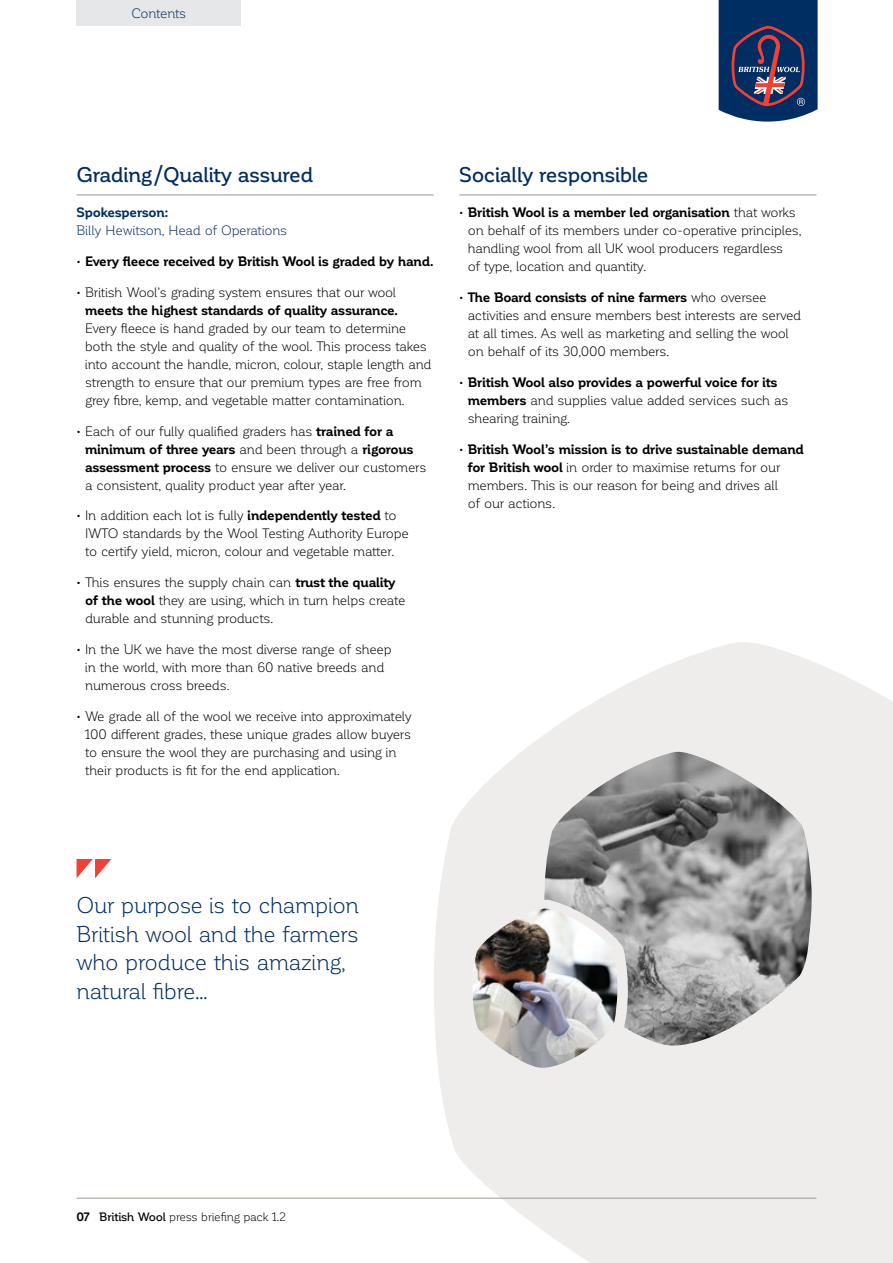
<style>
.page{position:relative;width:893px;height:1263px;background:#fff}
.page>*{position:absolute;margin:0;border:0;box-sizing:border-box;transform-origin:0 0}
.t1{font:22.5px/28.5px "Corporative";letter-spacing:-.025em;color:#002d62}
.t2{font:500 21px "Corporative";letter-spacing:-.02em;color:#002d62}
.t3{font:13.5px/18px "Corporative";letter-spacing:-.025em;color:#000}
.t4{font:700 13.5px "Corporative";letter-spacing:-.02em;color:#000}
.t5{font:13.5px "Corporative";letter-spacing:-.02em;color:#002d62}
.t6{font:700 13.5px "Corporative";letter-spacing:-.025em;color:#002d62}
.t7{font:12px "Corporative";letter-spacing:-.035em;color:#000}
.s1{font-weight:400}
.s2{font-weight:700}
.s3{font-weight:500}
</style>
<div class="page">
<svg style="left:432px;top:642px;width:461px;height:621px;fill:#efedec"></svg>
<img style="left:544px;top:752px;width:268px;height:293px">
<svg style="left:465px;top:899px;width:163px;height:179px;background:#e1dfde"></svg>
<img style="left:472px;top:908px;width:146px;height:160px">
<hr style="left:77px;top:1198px;width:739px;height:1px;background:#a1978f">
<svg style="left:719px;top:0;width:99px;height:122px;background:#283c67"></svg>
<hr style="left:77px;top:195px;width:357px;height:1px;background:#a1978f">
<hr style="left:459px;top:195px;width:357px;height:1px;background:#a1978f">
<svg style="left:77px;top:859px;width:34px;height:19px"></svg>
<div style="left:77px;top:0;width:164px;height:26px;background:#e6e7e8"></div>
<p class="t5" style="left:132px;top:6px;width:56px">Contents</p>
<h2 class="t2" style="left:77px;top:164px;width:238px">Grading/Quality assured</h2>
<p class="t6" style="left:77px;top:205px;width:93px">Spokesperson:</p>
<p class="t5" style="left:77px;top:224px;width:212px">Billy Hewitson, Head of Operations</p>
<p class="t4" style="left:77px;top:254px;width:358px"><span class="s1">•</span> Every fleece received by British Wool is graded by hand.</p>
<p class="t3" style="left:77px;top:283px;width:321px">• British Wool’s grading system ensures that our wool</p>
<p class="t4" style="left:85px;top:303px;width:315px">meets the highest standards of quality assurance.</p>
<p class="t3" style="left:85px;top:319px;width:348px">Every fleece is hand graded by our team to determine both the style and quality of the wool. This process takes into account the handle, micron, colour, staple length and strength to ensure that our premium types are free from grey fibre, kemp, and vegetable matter contamination.</p>
<p class="t3" style="left:85px;top:422px;width:343px;text-indent:-9px">• Each of our fully qualified graders has <span class="s2">trained for a minimum of three years</span> and been through a <span class="s2">rigorous assessment process</span> to ensure we deliver our customers a consistent, quality product year after year.</p>
<p class="t3" style="left:85px;top:507px;width:325px;text-indent:-9px">• In addition each lot is fully <span class="s2">independently tested</span> to<br>IWTO standards by the Wool Testing Authority Europe to certify yield, micron, colour and vegetable matter.</p>
<p class="t3" style="left:85px;top:574px;width:322px;text-indent:-9px">• This ensures the supply chain can <span class="s2">trust the quality of the wool</span> they are using, which in turn helps create durable and stunning products.</p>
<p class="t3" style="left:85px;top:640px;width:308px;text-indent:-9px">• In the UK we have the most diverse range of sheep in the world, with more than 60 native breeds and numerous cross breeds.</p>
<p class="t3" style="left:85px;top:707px;width:328px;text-indent:-9px">• We grade all of the wool we receive into approximately 100 different grades, these unique grades allow buyers to ensure the wool they are purchasing and using in their products is fit for the end application.</p>
<h2 class="t2" style="left:459px;top:164px;width:191px">Socially responsible</h2>
<p class="t3" style="left:468px;top:204px;width:335px;text-indent:-9px">• <span class="s2">British Wool is a member led organisation</span> that works on behalf of its members under co-operative principles, handling wool from all UK wool producers regardless<br>of type, location and quantity.</p>
<p class="t3" style="left:468px;top:289px;width:335px;text-indent:-9px">• <span class="s2">The Board consists of nine farmers</span> who oversee activities and ensure members best interests are served at all times. As well as marketing and selling the wool on behalf of its 30,000 members.</p>
<p class="t3" style="left:468px;top:373px;width:322px;text-indent:-9px">• <span class="s2">British Wool also provides a powerful voice for its members</span> and supplies value added services such as shearing training.</p>
<p class="t3" style="left:468px;top:440px;width:338px;text-indent:-9px">• <span class="s2">British Wool’s mission is to drive sustainable demand for British wool</span> in order to maximise returns for our members. This is our reason for being and drives all<br>of our actions.</p>
<h1 class="t1" style="left:77px;top:891px;width:284px">Our purpose is to champion<br>British wool and the farmers who produce this amazing, natural fibre...</h1>
<p class="t7" style="left:77px;top:1211px;width:211px"><span class="s2">07</span> <span class="s3">British Wool</span> press briefing pack 1.2</p>
</div>
